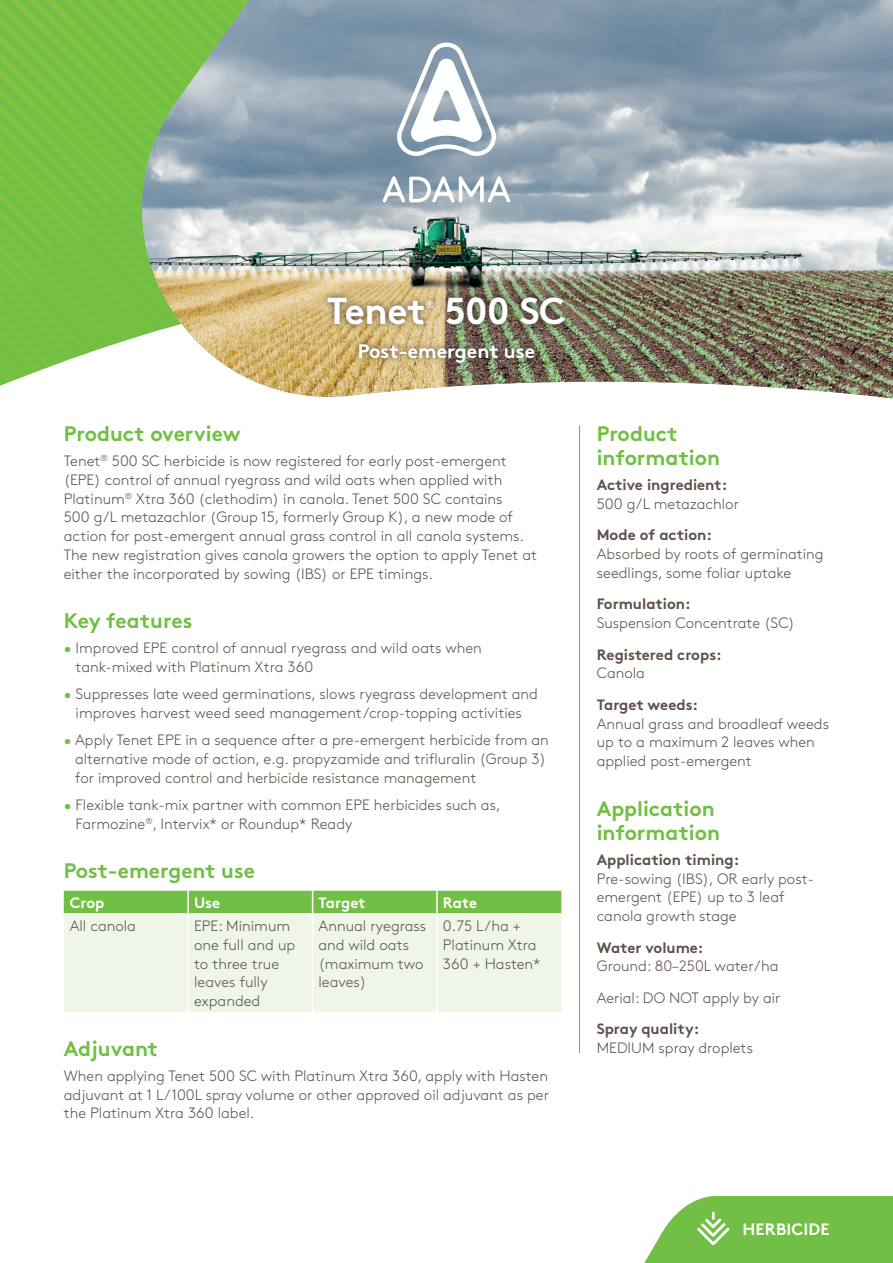
<style>
.page{position:relative;width:893px;height:1263px;background:#fff}
.page>*{position:absolute;margin:0;border:0;box-sizing:border-box;transform-origin:0 0}
.t1{font:700 37.5px "Brown Std";letter-spacing:-.01em;color:#fff}
.t2{font:700 21px/24px "Brown Std";color:#71bf44}
.t3{font:700 19.5px "Brown Std";color:#fff}
.t4{font:700 16.5px "Brown Std";letter-spacing:.01em;color:#fff}
.t5{font:300 15px/18.8px "Brown Std";color:#5f4f4a}
.t6{font:700 15px "Brown Std";color:#5f4f4a}
.t7{font:700 15px "Brown Std";letter-spacing:-.01em;color:#fff}
.t8{font:700 10.5px "Brown Std";color:#fff}
.s1{color:#71bf44}
</style>
<div class="page">
<svg style="left:0;top:0;width:130px;height:386px;background:#7fc44e"></svg>
<svg style="left:644px;top:1195px;width:249px;height:68px;background:#82c65a"></svg>
<img style="left:130px;top:0;width:763px;height:399px">
<div style="left:352px;top:336px;width:189px;height:33px;background:#231f20;opacity:.75"></div>
<div style="left:321px;top:290px;width:251px;height:42px;background:#231f20;opacity:.75"></div>
<svg style="left:395px;top:42px;width:103px;height:114px"></svg>
<svg style="left:383px;top:176px;width:127px;height:26px"></svg>
<hr style="left:579px;top:425px;width:1px;height:628px;background:#988d88">
<div style="left:64px;top:915px;width:497px;height:97px;background:#eff6e8"></div>
<div style="left:64px;top:891px;width:497px;height:22px;background:#71bf44"></div>
<hr style="left:436px;top:891px;width:2px;height:22px;background:#fff">
<hr style="left:187px;top:915px;width:2px;height:97px;background:#fff">
<hr style="left:312px;top:915px;width:1px;height:97px;background:#fff">
<hr style="left:436px;top:915px;width:2px;height:97px;background:#fff">
<h1 class="t1" style="left:327px;top:288px;width:100px">Tenet</h1>
<p class="t8" style="left:426px;top:298px;width:10px">®</p>
<h1 class="t1" style="left:445px;top:288px;width:123px">500 SC</h1>
<h3 class="t3" style="left:358px;top:339px;width:179px">Post-emergent use</h3>
<h2 class="t2" style="left:64px;top:421px;width:178px">Product overview</h2>
<p class="t5" style="left:64px;top:452px;width:475px">Tenet<sup>®</sup> 500 SC herbicide is now registered for early post-emergent (EPE) control of annual ryegrass and wild oats when applied with Platinum<sup>®</sup> Xtra 360 (clethodim) in canola. Tenet 500 SC contains<br>500 g/L metazachlor (Group 15, formerly Group K), a new mode of action for post-emergent annual grass control in all canola systems.<br>The new registration gives canola growers the option to apply Tenet at either the incorporated by sowing (IBS) or EPE timings.</p>
<h2 class="t2" style="left:64px;top:609px;width:130px">Key features</h2>
<p class="t5" style="left:76px;top:639px;width:408px;text-indent:-12px"><span class="s1">•</span> Improved EPE control of annual ryegrass and wild oats when tank-mixed with Platinum Xtra 360</p>
<p class="t5" style="left:64px;top:685px;width:476px;text-align:center"><span class="s1">•</span> Suppresses late weed germinations, slows ryegrass development and improves harvest weed seed management/crop-topping activities</p>
<p class="t5" style="left:75px;top:731px;width:475px;text-indent:-11px"><span class="s1">•</span> Apply Tenet EPE in a sequence after a pre-emergent herbicide from an alternative mode of action, e.g. propyzamide and trifluralin (Group 3) for improved control and herbicide resistance management</p>
<p class="t5" style="left:76px;top:796px;width:426px;text-indent:-12px"><span class="s1">•</span> Flexible tank-mix partner with common EPE herbicides such as,<br>Farmozine<sup>®</sup>, Intervix* or Roundup* Ready</p>
<h2 class="t2" style="left:64px;top:859px;width:193px">Post-emergent use</h2>
<p class="t7" style="left:70px;top:893px;width:36px">Crop</p>
<p class="t7" style="left:194px;top:893px;width:28px">Use</p>
<p class="t7" style="left:319px;top:893px;width:49px">Target</p>
<p class="t7" style="left:443px;top:893px;width:36px">Rate</p>
<p class="t5" style="left:70px;top:917px;width:68px">All canola</p>
<p class="t5" style="left:194px;top:917px;width:103px">EPE: Minimum one full and up to three true leaves fully expanded</p>
<p class="t5" style="left:319px;top:917px;width:109px">Annual ryegrass and wild oats (maximum two leaves)</p>
<p class="t5" style="left:443px;top:917px;width:99px">0.75 L/ha +<br>Platinum Xtra<br>360 + Hasten*</p>
<h2 class="t2" style="left:64px;top:1036px;width:96px">Adjuvant</h2>
<p class="t5" style="left:64px;top:1066px;width:487px;text-align:justify">When applying Tenet 500 SC with Platinum Xtra 360, apply with Hasten adjuvant at 1 L/100L spray volume or other approved oil adjuvant as per the Platinum Xtra 360 label.</p>
<h2 class="t2" style="left:597px;top:421px;width:125px">Product information</h2>
<p class="t6" style="left:597px;top:476px;width:132px">Active ingredient:</p>
<p class="t5" style="left:597px;top:495px;width:144px">500 g/L metazachlor</p>
<p class="t6" style="left:597px;top:526px;width:117px">Mode of action:</p>
<p class="t5" style="left:597px;top:545px;width:228px">Absorbed by roots of germinating seedlings, some foliar uptake</p>
<p class="t6" style="left:597px;top:595px;width:96px">Formulation:</p>
<p class="t5" style="left:597px;top:614px;width:200px">Suspension Concentrate (SC)</p>
<p class="t6" style="left:597px;top:645px;width:127px">Registered crops:</p>
<p class="t5" style="left:597px;top:664px;width:50px">Canola</p>
<p class="t6" style="left:597px;top:695px;width:103px">Target weeds:</p>
<p class="t5" style="left:597px;top:714px;width:234px">Annual grass and broadleaf weeds up to a maximum 2 leaves when applied post-emergent</p>
<h2 class="t2" style="left:597px;top:796px;width:125px">Application information</h2>
<p class="t6" style="left:597px;top:850px;width:144px">Application timing:</p>
<p class="t5" style="left:597px;top:869px;width:219px">Pre-sowing (IBS), OR early post&shy;emergent (EPE) up to 3 leaf canola growth stage</p>
<p class="t6" style="left:597px;top:938px;width:108px">Water volume:</p>
<p class="t5" style="left:597px;top:951px;width:185px;line-height:31.5px">Ground: 80–250L water/ha<br>Aerial: DO NOT apply by air</p>
<p class="t6" style="left:597px;top:1020px;width:104px">Spray quality:</p>
<p class="t5" style="left:597px;top:1039px;width:158px">MEDIUM spray droplets</p>
<p class="t4" style="left:742px;top:1219px;width:88px">HERBICIDE</p>
</div>
